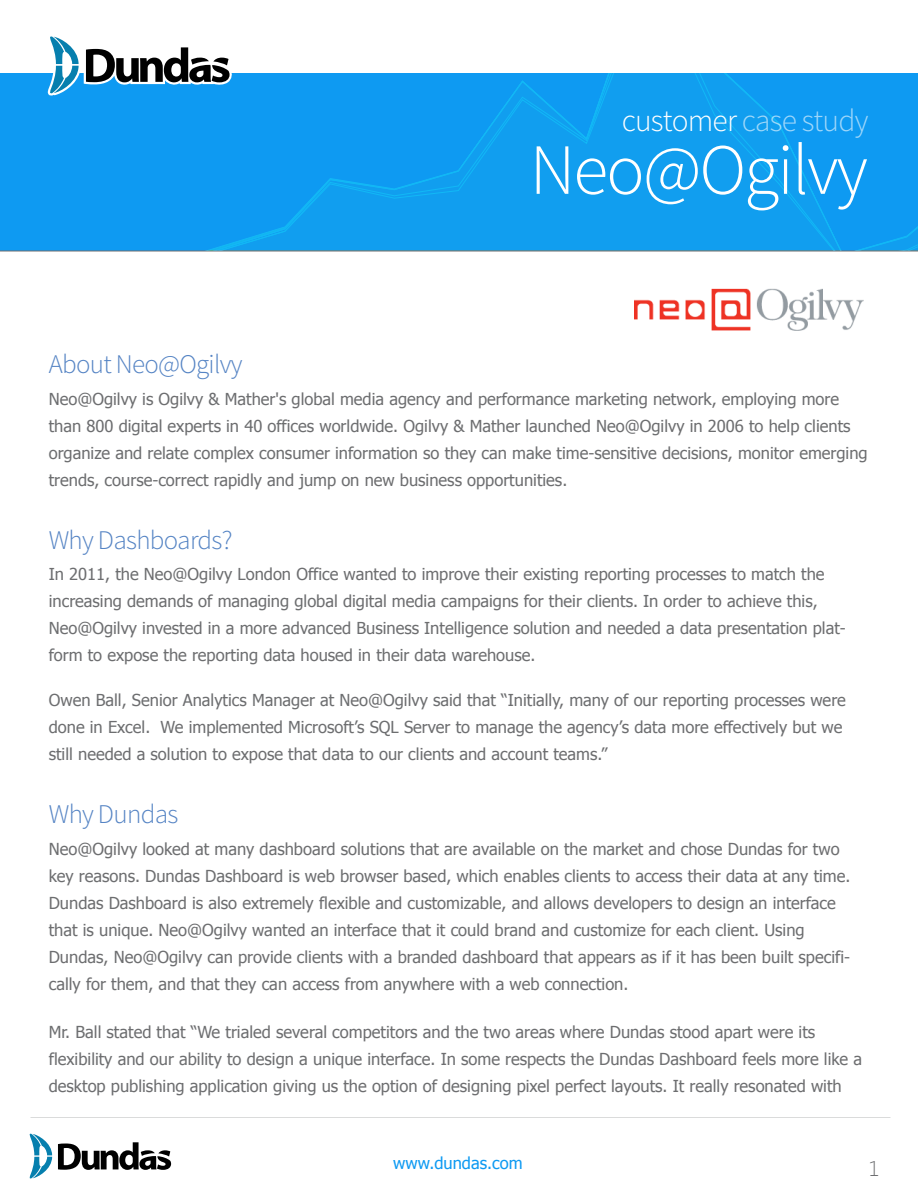
<style>
.page{position:relative;width:918px;height:1188px;background:#fff}
.page>*{position:absolute;margin:0;border:0;box-sizing:border-box;transform-origin:0 0}
.t1{font:300 72px "Source Sans Pro";letter-spacing:-.025em;color:#fff}
.t2{font:300 31.5px "Source Sans Pro";letter-spacing:-.025em;color:rgb(255 255 255/.6)}
.t3{font:300 27px "Source Sans Pro";letter-spacing:-.025em;color:#5584c4}
.t4{font:300 26.85px "Source Sans Pro";letter-spacing:-.025em;color:#5584c4}
.t5{font:300 21px "Segoe UI";color:#6d6e70}
.t6{font:16.5px/27px "Tahoma";color:#6d6e70}
.t7{font:16.5px "Tahoma";color:#0e9af2}
.s1{color:#fff}
</style>
<div class="page">
<div style="left:0;top:74px;width:918px;height:177px;background:#0e9af2"></div>
<svg style="left:29px;top:1133px;width:143px;height:46px"></svg>
<svg style="left:138px;top:74px;width:780px;height:177px"></svg>
<svg style="left:46px;top:36px;width:187px;height:60px"></svg>
<img style="left:634px;top:288px;width:230px;height:43px">
<h2 class="t2" style="left:622px;top:101px;width:248px"><span class="s1">customer</span> case study</h2>
<h1 class="t1" style="left:530px;top:126px;width:340px">Neo@Ogilvy</h1>
<h3 class="t4" style="left:49px;top:348px;width:195px">About Neo@Ogilvy</h3>
<p class="t6" style="left:49px;top:384px;width:820px">Neo@Ogilvy is Ogilvy &amp; Mather's global media agency and performance marketing network, employing more than 800 digital experts in 40 offices worldwide. Ogilvy &amp; Mather launched Neo@Ogilvy in 2006 to help clients organize and relate complex consumer information so they can make time-sensitive decisions, monitor emerging trends, course-correct rapidly and jump on new business opportunities.</p>
<h3 class="t4" style="left:49px;top:523px;width:185px">Why Dashboards?</h3>
<p class="t6" style="left:49px;top:560px;width:799px">In 2011, the Neo@Ogilvy London Office wanted to improve their existing reporting processes to match the increasing demands of managing global digital media campaigns for their clients. In order to achieve this, Neo@Ogilvy invested in a more advanced Business Intelligence solution and needed a data presentation plat&shy;form to expose the reporting data housed in their data warehouse.</p>
<p class="t6" style="left:49px;top:686px;width:799px">Owen Ball, Senior Analytics Manager at Neo@Ogilvy said that “Initially, many of our reporting processes were done in Excel. We implemented Microsoft’s SQL Server to manage the agency’s data more effectively but we still needed a solution to expose that data to our clients and account teams.”</p>
<h3 class="t3" style="left:49px;top:798px;width:131px">Why Dundas</h3>
<p class="t6" style="left:49px;top:834px;width:803px">Neo@Ogilvy looked at many dashboard solutions that are available on the market and chose Dundas for two key reasons. Dundas Dashboard is web browser based, which enables clients to access their data at any time.<br>Dundas Dashboard is also extremely flexible and customizable, and allows developers to design an interface that is unique. Neo@Ogilvy wanted an interface that it could brand and customize for each client. Using Dundas, Neo@Ogilvy can provide clients with a branded dashboard that appears as if it has been built specifi&shy;cally for them, and that they can access from anywhere with a web connection.</p>
<p class="t6" style="left:49px;top:1017px;width:815px">Mr. Ball stated that “We trialed several competitors and the two areas where Dundas stood apart were its flexibility and our ability to design a unique interface. In some respects the Dundas Dashboard feels more like a desktop publishing application giving us the option of designing pixel perfect layouts. It really resonated with</p>
<p class="t7" style="left:393px;top:1152px;width:131px">www.dundas.com</p>
<p class="t5" style="left:869px;top:1154px;width:12px">1</p>
</div>
